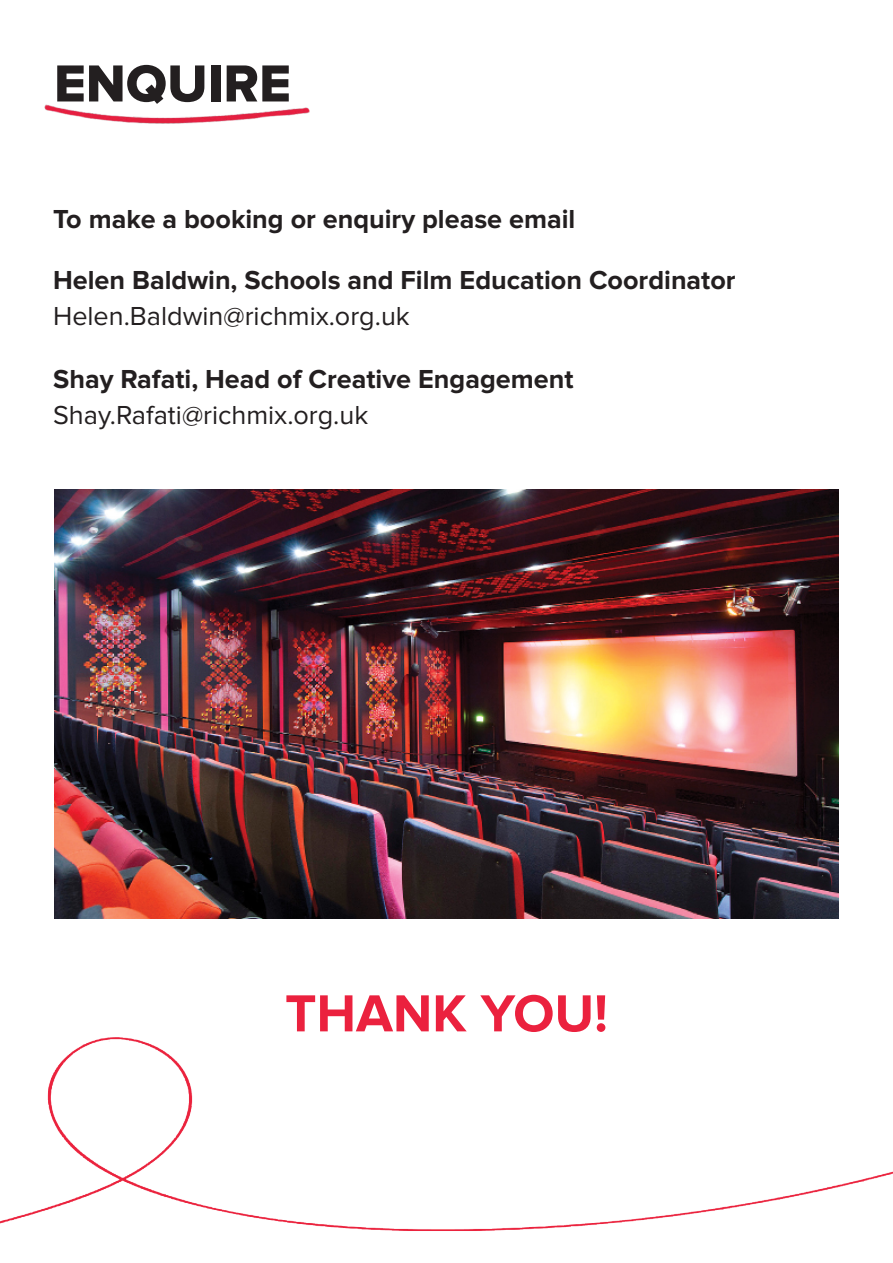
<style>
.page{position:relative;width:893px;height:1263px;background:#fff}
.page>*{position:absolute;margin:0;border:0;box-sizing:border-box;transform-origin:0 0}
.t1{font:700 54px "Proxima Nova";color:#eb213e}
.t2{font:54px "Proxima Nova Extrabld";color:#231f20}
.t3{font:700 27px "Proxima Nova";color:#231f20}
.t4{font:27px "Proxima Nova";color:#231f20}
</style>
<div class="page">
<img style="left:44px;top:104px;width:266px;height:20px">
<img style="left:54px;top:489px;width:785px;height:429px">
<img style="left:0;top:1037px;width:893px;height:194px">
<p class="t2" style="left:54px;top:52px;width:238px">ENQUIRE</p>
<p class="t3" style="left:53px;top:206px;width:524px">To make a booking or enquiry please email</p>
<p class="t3" style="left:53px;top:267px;width:684px">Helen Baldwin, Schools and Film Education Coordinator</p>
<p class="t4" style="left:53px;top:300px;width:358px">Helen.Baldwin@richmix.org.uk</p>
<p class="t3" style="left:53px;top:366px;width:522px">Shay Rafati, Head of Creative Engagement</p>
<p class="t4" style="left:53px;top:399px;width:317px">Shay.Rafati@richmix.org.uk</p>
<p class="t1" style="left:285px;top:989px;width:324px">THANK YOU!</p>
</div>
